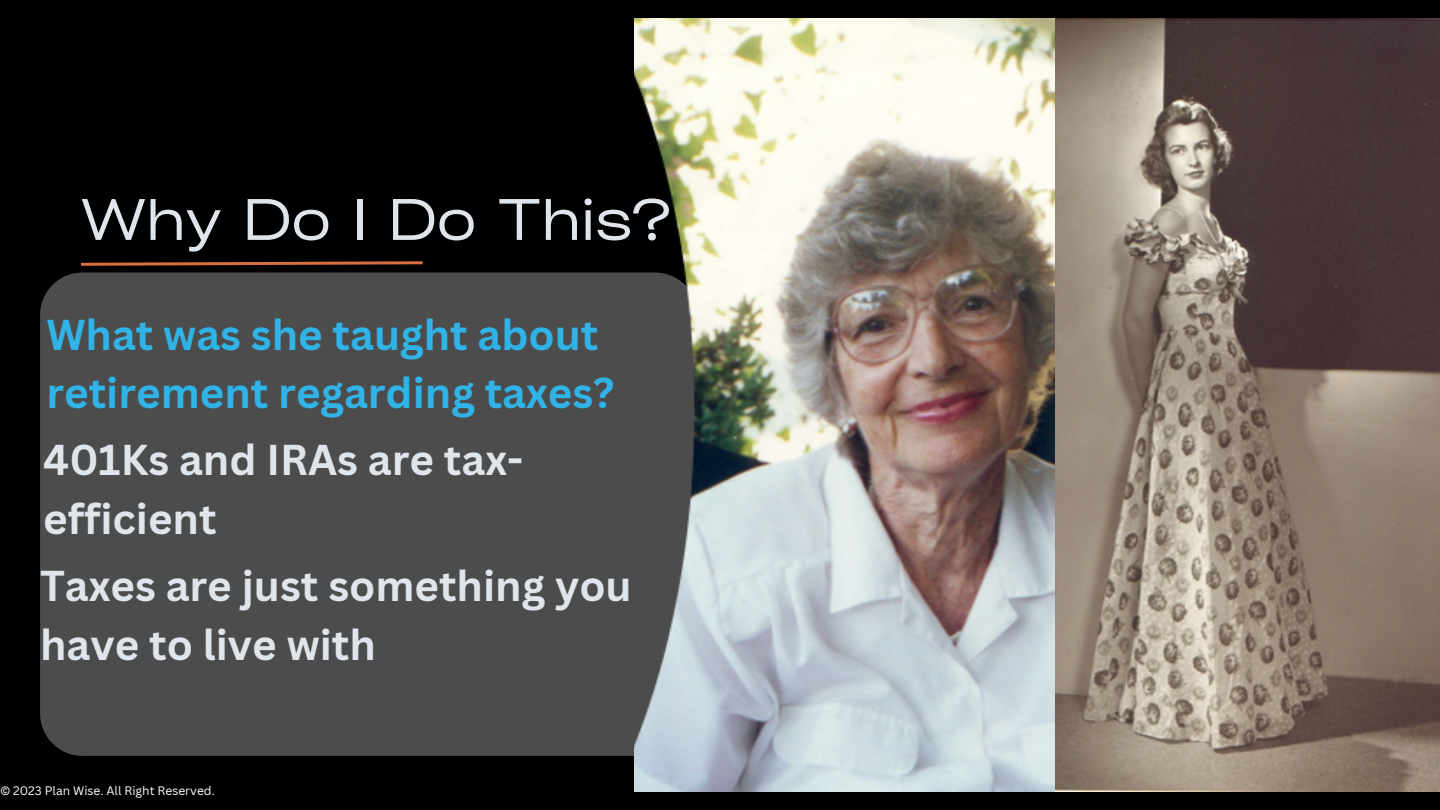
<style>
.page{position:relative;width:1440px;height:810px;background:#000}
.page>*{position:absolute;margin:0;border:0;box-sizing:border-box;transform-origin:0 0}
.t1{font:expanded 56px "Cy Grotesk";color:#dfe5ea}
.t2{font:700 42px/58.5px "Canva Sans";color:#dfe5ea}
.t3{font:700 42px/58.5px "Canva Sans";color:#30b3e7}
.t4{font:12px "Canva Sans";color:#fff}
</style>
<div class="page">
<svg style="left:81px;top:261px;width:342px;height:5px"></svg>
<div style="left:40px;top:273px;width:657px;height:483px;background:#4c4c4c;border-radius:42px"></div>
<img style="left:1055px;top:18px;width:385px;height:774px">
<img style="left:635px;top:18px;width:420px;height:774px">
<p class="t1" style="left:81px;top:184px;width:591px">Why Do I Do This?</p>
<h2 class="t3" style="left:46px;top:304px;width:570px">What was she taught about retirement regarding taxes?</h2>
<h2 class="t2" style="left:43px;top:430px;width:482px">401Ks and IRAs are tax&shy;efficient</h2>
<h2 class="t2" style="left:40px;top:556px;width:593px">Taxes are just something you have to live with</h2>
<p class="t4" style="left:0;top:782px;width:216px">© 2023 Plan Wise. All Right Reserved.</p>
</div>
